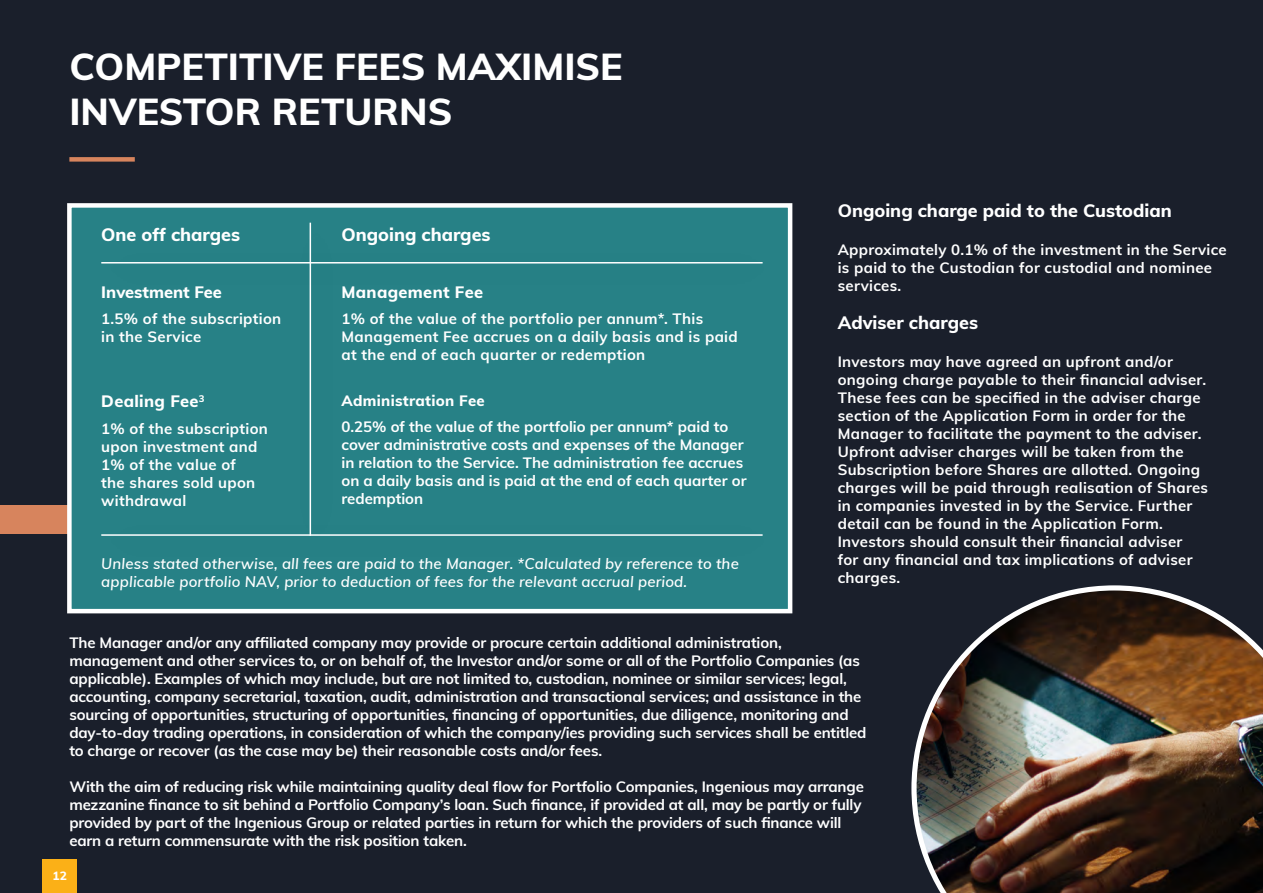
<style>
.page{position:relative;width:1263px;height:893px;background:#1a1f2b}
.page>*{position:absolute;margin:0;border:0;box-sizing:border-box;transform-origin:0 0}
.t1{font:800 37.5px/45px "Muli";color:#fff}
.t2{font:800 18px "Muli";color:#fff}
.t3{font:800 16.5px "Muli";letter-spacing:.02em;color:#fff}
.t4{font:800 16.5px "Muli";color:#fff}
.t5{font:700 15px/18px "Muli";color:#fff}
.t6{font:700 15px/18px "Muli";letter-spacing:.02em;color:#fff}
.t7{font:italic 600 15px/18px "Muli";letter-spacing:.01em;color:#fff}
.t8{font:800 15px "Muli";letter-spacing:.02em;color:#fff}
.t9{font:800 12px "Muli";color:#fff}
</style>
<div class="page">
<div style="left:0;top:505px;width:321px;height:29px;background:#d7845d"></div>
<div style="left:69px;top:157px;width:66px;height:5px;background:#d7845d"></div>
<div style="left:67px;top:203px;width:725px;height:410px;background:#278186;border:4px solid #fff"></div>
<div style="left:80px;top:503px;width:716px;height:77px;background:#278186"></div>
<hr style="left:101px;top:534px;width:662px;height:2px;background:#fff">
<div style="left:278px;top:202px;width:77px;height:367px;background:#278186"></div>
<hr style="left:310px;top:223px;width:1px;height:313px;background:#fff">
<div style="left:80px;top:231px;width:716px;height:76px;background:#278186"></div>
<hr style="left:101px;top:262px;width:662px;height:1px;background:#fff">
<img style="left:911px;top:585px;width:352px;height:308px">
<div style="left:43px;top:859px;width:34px;height:34px;background:#fbb017"></div>
<p class="t1" style="left:69px;top:42px;width:555px">COMPETITIVE FEES MAXIMISE<br>INVESTOR RETURNS</p>
<p class="t2" style="left:101px;top:221px;width:140px">One off charges</p>
<p class="t2" style="left:341px;top:221px;width:151px">Ongoing charges</p>
<p class="t4" style="left:101px;top:280px;width:122px">Investment Fee</p>
<p class="t6" style="left:101px;top:309px;width:182px">1.5% of the subscription in the Service</p>
<p class="t3" style="left:101px;top:389px;width:105px">Dealing Fee<sup>3</sup></p>
<p class="t6" style="left:101px;top:419px;width:168px">1% of the subscription upon investment and<br>1% of the value of<br>the shares sold upon withdrawal</p>
<p class="t3" style="left:341px;top:280px;width:143px">Management Fee</p>
<p class="t6" style="left:341px;top:309px;width:398px">1% of the value of the portfolio per annum*. This<br>Management Fee accrues on a daily basis and is paid at the end of each quarter or redemption</p>
<p class="t8" style="left:341px;top:390px;width:145px">Administration Fee</p>
<p class="t5" style="left:341px;top:417px;width:407px">0.25% of the value of the portfolio per annum* paid to cover administrative costs and expenses of the Manager in relation to the Service. The administration fee accrues on a daily basis and is paid at the end of each quarter or redemption</p>
<p class="t7" style="left:101px;top:554px;width:639px">Unless stated otherwise, all fees are paid to the Manager. *Calculated by reference to the applicable portfolio NAV, prior to deduction of fees for the relevant accrual period.</p>
<p class="t2" style="left:838px;top:198px;width:336px">Ongoing charge paid to the Custodian</p>
<p class="t6" style="left:838px;top:240px;width:391px">Approximately 0.1% of the investment in the Service is paid to the Custodian for custodial and nominee services.</p>
<p class="t2" style="left:838px;top:309px;width:142px">Adviser charges</p>
<p class="t6" style="left:838px;top:352px;width:372px">Investors may have agreed an upfront and/or ongoing charge payable to their financial adviser.<br>These fees can be specified in the adviser charge section of the Application Form in order for the Manager to facilitate the payment to the adviser.<br>Upfront adviser charges will be taken from the Subscription before Shares are allotted. Ongoing charges will be paid through realisation of Shares in companies invested in by the Service. Further detail can be found in the Application Form.<br>Investors should consult their financial adviser<br>for any financial and tax implications of adviser charges.</p>
<p class="t5" style="left:69px;top:632px;width:799px">The Manager and/or any affiliated company may provide or procure certain additional administration, management and other services to, or on behalf of, the Investor and/or some or all of the Portfolio Companies (as applicable). Examples of which may include, but are not limited to, custodian, nominee or similar services; legal, accounting, company secretarial, taxation, audit, administration and transactional services; and assistance in the sourcing of opportunities, structuring of opportunities, financing of opportunities, due diligence, monitoring and day-to-day trading operations, in consideration of which the company/ies providing such services shall be entitled to charge or recover (as the case may be) their reasonable costs and/or fees.</p>
<p class="t5" style="left:69px;top:776px;width:796px">With the aim of reducing risk while maintaining quality deal flow for Portfolio Companies, Ingenious may arrange mezzanine finance to sit behind a Portfolio Company’s loan. Such finance, if provided at all, may be partly or fully provided by part of the Ingenious Group or related parties in return for which the providers of such finance will earn a return commensurate with the risk position taken.</p>
<p class="t9" style="left:53px;top:867px;width:16px">12</p>
</div>
